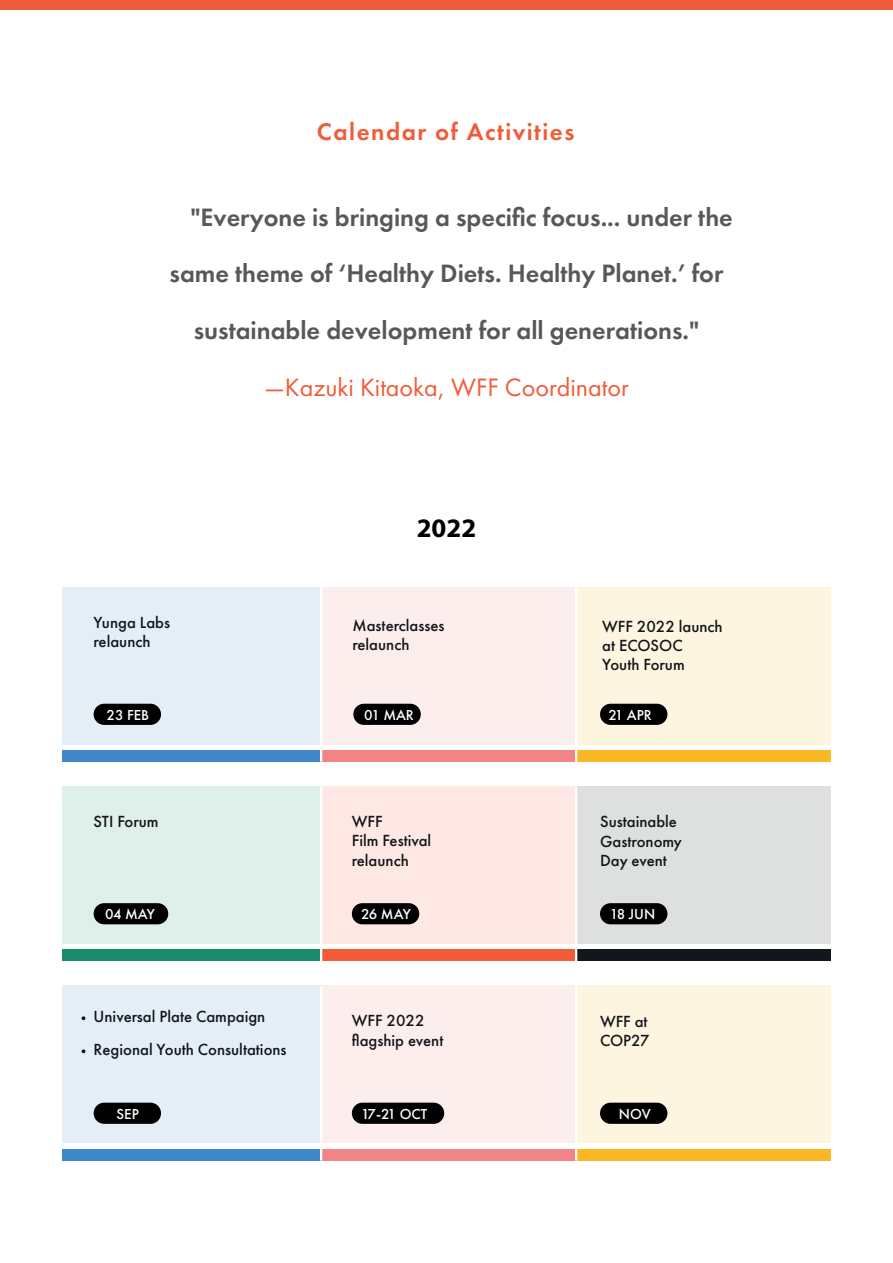
<style>
.page{position:relative;width:893px;height:1263px;background:#fff}
.page>*{position:absolute;margin:0;border:0;box-sizing:border-box;transform-origin:0 0}
.t1{font:700 26.7px "Myriad Pro";color:#000001}
.t2{font:600 26.1px "Futura PT";color:#57585a}
.t3{font:26.1px "Futura PT";color:#f15b37}
.t4{font:600 24.9px "Futura PT";letter-spacing:.06em;color:#f15b37}
.t5{font:500 16.65px/19.4px "Futura PT";color:#13161a}
.t6{font:500 15px "Futura PT";color:#fff}
</style>
<div class="page">
<div style="left:0;top:0;width:893px;height:10px;background:#f15b37"></div>
<div style="left:62px;top:750px;width:259px;height:12px;background:#3c88c8"></div>
<div style="left:576px;top:587px;width:255px;height:157px;background:#fef5e1"></div>
<div style="left:321px;top:587px;width:255px;height:157px;background:#fdeeee"></div>
<div style="left:62px;top:587px;width:259px;height:157px;background:#e4eef7"></div>
<div style="left:321px;top:750px;width:255px;height:12px;background:#f38485"></div>
<div style="left:576px;top:750px;width:255px;height:12px;background:#fcb725"></div>
<div style="left:94px;top:704px;width:67px;height:21px;background:#000001;border-radius:11px"></div>
<div style="left:353px;top:704px;width:68px;height:21px;background:#000001;border-radius:11px"></div>
<div style="left:600px;top:704px;width:67px;height:21px;background:#000001;border-radius:11px"></div>
<hr style="left:320px;top:587px;width:2px;height:175px;background:#fff">
<hr style="left:575px;top:587px;width:2px;height:175px;background:#fff">
<div style="left:62px;top:1148px;width:259px;height:12px;background:#3c88c8"></div>
<div style="left:576px;top:986px;width:255px;height:157px;background:#fef5e1"></div>
<div style="left:321px;top:986px;width:255px;height:157px;background:#fdeeee"></div>
<div style="left:62px;top:986px;width:259px;height:157px;background:#e4eef7"></div>
<div style="left:321px;top:1148px;width:255px;height:12px;background:#f38485"></div>
<div style="left:576px;top:1148px;width:255px;height:12px;background:#fcb725"></div>
<div style="left:94px;top:1103px;width:67px;height:21px;background:#000001;border-radius:11px"></div>
<div style="left:352px;top:1103px;width:92px;height:21px;background:#000001;border-radius:11px"></div>
<div style="left:600px;top:1103px;width:67px;height:21px;background:#000001;border-radius:11px"></div>
<hr style="left:320px;top:986px;width:2px;height:174px;background:#fff">
<hr style="left:575px;top:986px;width:2px;height:174px;background:#fff">
<div style="left:62px;top:949px;width:259px;height:12px;background:#1b8b6d"></div>
<div style="left:576px;top:786px;width:255px;height:157px;background:#dedfdf"></div>
<div style="left:321px;top:786px;width:255px;height:157px;background:#fde8e3"></div>
<div style="left:62px;top:786px;width:259px;height:157px;background:#dfefea"></div>
<div style="left:321px;top:949px;width:255px;height:12px;background:#f15b37"></div>
<div style="left:576px;top:949px;width:255px;height:12px;background:#13161a"></div>
<div style="left:94px;top:903px;width:74px;height:21px;background:#000001;border-radius:11px"></div>
<div style="left:352px;top:903px;width:67px;height:21px;background:#000001;border-radius:11px"></div>
<div style="left:600px;top:903px;width:67px;height:21px;background:#000001;border-radius:11px"></div>
<hr style="left:320px;top:786px;width:2px;height:175px;background:#fff">
<hr style="left:575px;top:786px;width:2px;height:175px;background:#fff">
<svg style="left:82px;top:1016px;width:3px;height:4px"></svg>
<svg style="left:82px;top:1049px;width:3px;height:4px"></svg>
<h3 class="t4" style="left:317px;top:116px;width:259px">Calendar of Activities</h3>
<h2 class="t2" style="left:190px;top:200px;width:544px">"Everyone is bringing a specific focus... under the</h2>
<h2 class="t2" style="left:169px;top:257px;width:555px">same theme of ‘Healthy Diets. Healthy Planet.’ for</h2>
<h2 class="t2" style="left:194px;top:314px;width:507px">sustainable development for all generations."</h2>
<h2 class="t3" style="left:264px;top:371px;width:366px">—Kazuki Kitaoka, WFF Coordinator</h2>
<h1 class="t1" style="left:417px;top:511px;width:61px">2022</h1>
<p class="t5" style="left:94px;top:612px;width:78px">Yunga Labs relaunch</p>
<p class="t5" style="left:352px;top:615px;width:93px">Masterclasses relaunch</p>
<p class="t5" style="left:602px;top:616px;width:122px">WFF 2022 launch at ECOSOC<br>Youth Forum</p>
<p class="t6" style="left:106px;top:705px;width:44px">23 FEB</p>
<p class="t6" style="left:364px;top:705px;width:51px">01 MAR</p>
<p class="t6" style="left:608px;top:705px;width:45px">21 APR</p>
<p class="t5" style="left:94px;top:812px;width:67px">STI Forum</p>
<p class="t5" style="left:352px;top:812px;width:81px">WFF<br>Film Festival relaunch</p>
<p class="t5" style="left:600px;top:812px;width:83px">Sustainable<br>Gastronomy<br>Day event</p>
<p class="t6" style="left:105px;top:905px;width:51px">04 MAY</p>
<p class="t6" style="left:361px;top:905px;width:51px">26 MAY</p>
<p class="t6" style="left:610px;top:905px;width:47px">18 JUN</p>
<p class="t5" style="left:94px;top:1000px;width:195px;line-height:32.7px">Universal Plate Campaign<br>Regional Youth Consultations</p>
<p class="t5" style="left:352px;top:1011px;width:93px">WFF 2022 flagship event</p>
<p class="t5" style="left:600px;top:1012px;width:51px">WFF at<br>COP27</p>
<p class="t6" style="left:117px;top:1104px;width:24px">SEP</p>
<p class="t6" style="left:361px;top:1104px;width:68px">17-21 OCT</p>
<p class="t6" style="left:619px;top:1104px;width:33px">NOV</p>
</div>
